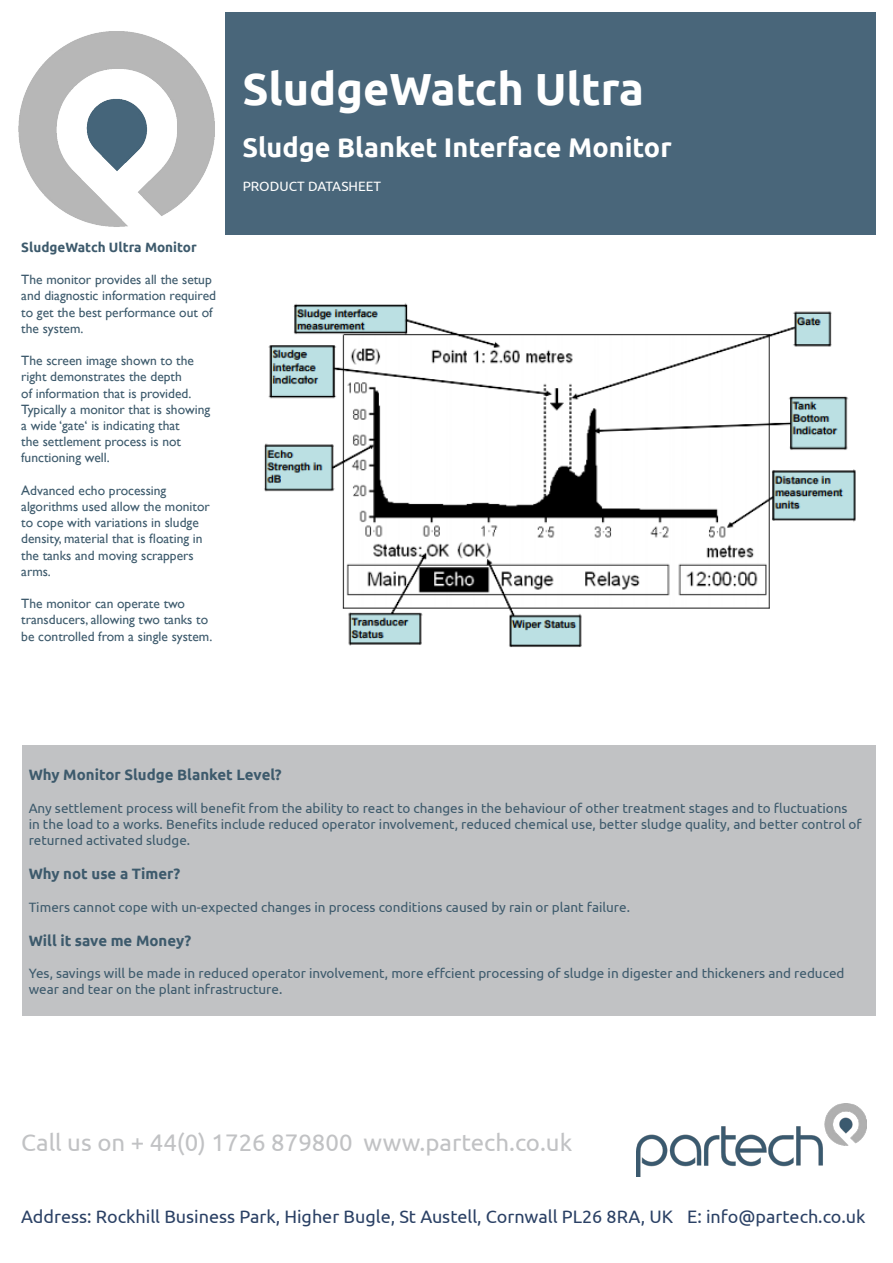
<style>
.page{position:relative;width:893px;height:1263px;background:#fff}
.page>*{position:absolute;margin:0;border:0;box-sizing:border-box;transform-origin:0 0}
.t1{font:700 45px "Ubuntu";color:#fff}
.t2{font:700 27px "Ubuntu";color:#fff}
.t3{font:24px "Ubuntu";color:#c1c2c4}
.t4{font:18px "Ubuntu";color:#2b4165}
.t5{font:700 15px "Ubuntu";color:#3d5a6c}
.t6{font:13.5px/16.2px "Gill Sans";color:#3d5a6c}
.t7{font:13.5px/16.2px "Ubuntu";color:#3d5a6c}
.t8{font:700 13.5px "Ubuntu";color:#3d5a6c}
.t9{font:13.5px "Ubuntu";color:#fff}
</style>
<div class="page">
<div style="left:22px;top:745px;width:854px;height:270px;background:#c1c2c4"></div>
<div style="left:225px;top:13px;width:651px;height:222px;background:#49667a"></div>
<img style="left:18px;top:31px;width:197px;height:196px">
<img style="left:636px;top:1103px;width:230px;height:74px">
<img style="left:264px;top:303px;width:592px;height:344px">
<p class="t8" style="left:21px;top:239px;width:177px">SludgeWatch Ultra Monitor</p>
<p class="t6" style="left:21px;top:272px;width:196px">The monitor provides all the setup and diagnostic information required to get the best performance out of the system.</p>
<p class="t6" style="left:21px;top:353px;width:190px">The screen image shown to the right demonstrates the depth<br>of information that is provided.<br>Typically a monitor that is showing a wide ‘gate‘ is indicating that<br>the settlement process is not functioning well.</p>
<p class="t6" style="left:21px;top:482px;width:190px">Advanced echo processing algorithms used allow the monitor to cope with variations in sludge density, material that is floating in the tanks and moving scrappers arms.</p>
<p class="t6" style="left:21px;top:596px;width:193px">The monitor can operate two transducers, allowing two tanks to be controlled from a single system.</p>
<p class="t1" style="left:242px;top:62px;width:403px">SludgeWatch Ultra</p>
<p class="t2" style="left:242px;top:131px;width:431px">Sludge Blanket Interface Monitor</p>
<p class="t9" style="left:243px;top:178px;width:140px">PRODUCT DATASHEET</p>
<p class="t5" style="left:29px;top:766px;width:255px">Why Monitor Sludge Blanket Level?</p>
<p class="t7" style="left:29px;top:799px;width:835px">Any settlement process will benefit from the ability to react to changes in the behaviour of other treatment stages and to fluctuations in the load to a works. Benefits include reduced operator involvement, reduced chemical use, better sludge quality, and better control of returned activated sludge.</p>
<p class="t5" style="left:29px;top:865px;width:153px">Why not use a Timer?</p>
<p class="t7" style="left:29px;top:898px;width:603px">Timers cannot cope with un-expected changes in process conditions caused by rain or plant failure.</p>
<p class="t5" style="left:29px;top:931px;width:164px">Will it save me Money?</p>
<p class="t7" style="left:29px;top:965px;width:817px">Yes, savings will be made in reduced operator involvement, more effcient processing of sludge in digester and thickeners and reduced wear and tear on the plant infrastructure.</p>
<p class="t3" style="left:21px;top:1128px;width:552px">Call us on + 44(0) 1726 879800 www.partech.co.uk</p>
<p class="t4" style="left:21px;top:1205px;width:653px">Address: Rockhill Business Park, Higher Bugle, St Austell, Cornwall PL26 8RA, UK</p>
<p class="t4" style="left:687px;top:1206px;width:180px">E: info@partech.co.uk</p>
</div>
